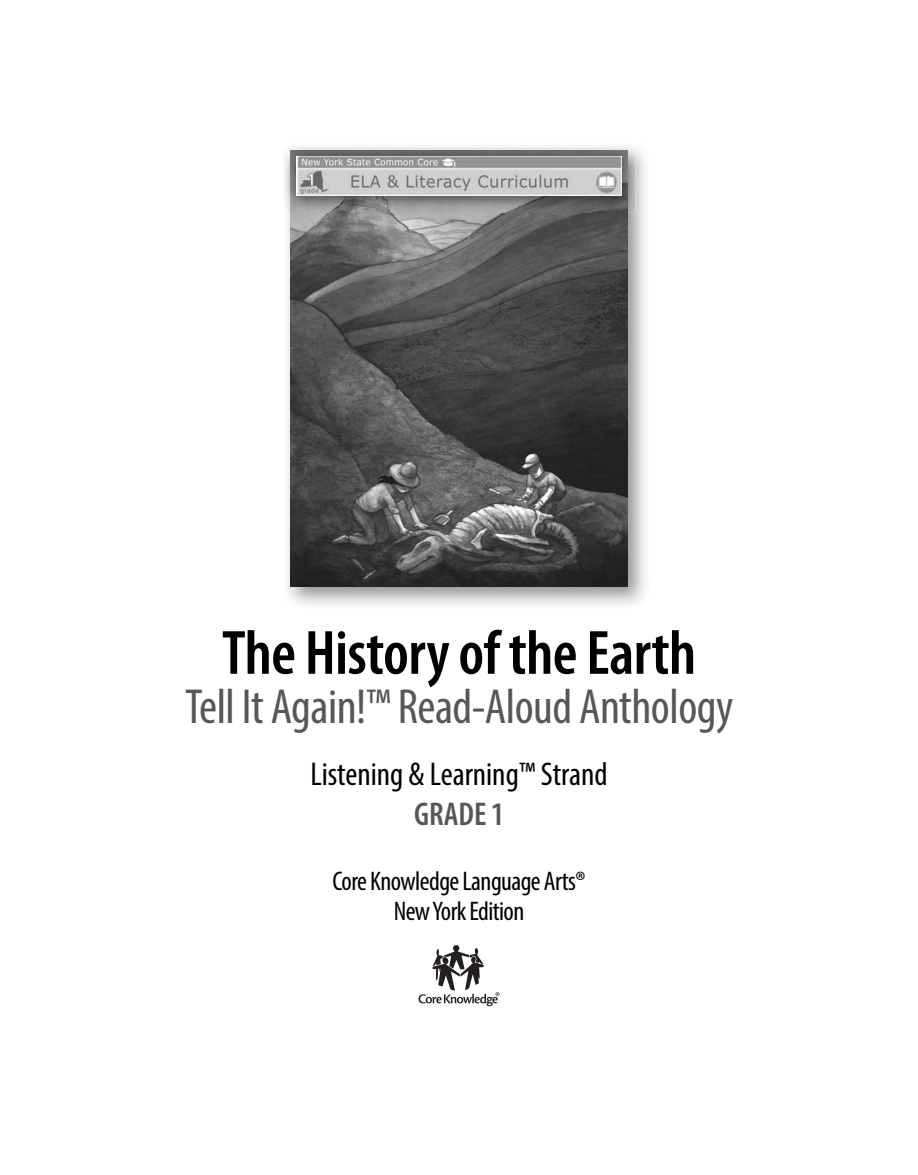
<style>
.page{position:relative;width:918px;height:1175px;background:#fff}
.page>*{position:absolute;margin:0;border:0;box-sizing:border-box;transform-origin:0 0}
.t1{font:600 condensed 63px "Myriad Pro";letter-spacing:-.01em;color:#000}
.t2{font:condensed 49.5px "Myriad Pro";letter-spacing:-.01em;color:#575757}
.t3{font:condensed 33px "Myriad Pro";color:#000}
.t4{font:600 condensed 33px "Myriad Pro";color:#575757}
.t5{font:condensed 27px/30px "Myriad Pro";letter-spacing:-.02em;color:#000;text-align:center}
</style>
<div class="page">
<img style="left:288px;top:149px;width:358px;height:456px">
<img style="left:290px;top:212px;width:338px;height:374px">
<img style="left:284px;top:146px;width:351px;height:66px">
<img style="left:296px;top:156px;width:326px;height:40px">
<svg style="left:419px;top:945px;width:80px;height:61px"></svg>
<h1 class="t1" style="left:222px;top:614px;width:476px">The History of the Earth</h1>
<h2 class="t2" style="left:185px;top:677px;width:550px">Tell It Again!™ Read-Aloud Anthology</h2>
<p class="t3" style="left:310px;top:754px;width:299px">Listening &amp; Learning™ Strand</p>
<p class="t4" style="left:414px;top:794px;width:92px">GRADE 1</p>
<p class="t5" style="left:333px;top:865px;width:255px">Core Knowledge Language Arts®<br>New York Edition</p>
</div>
